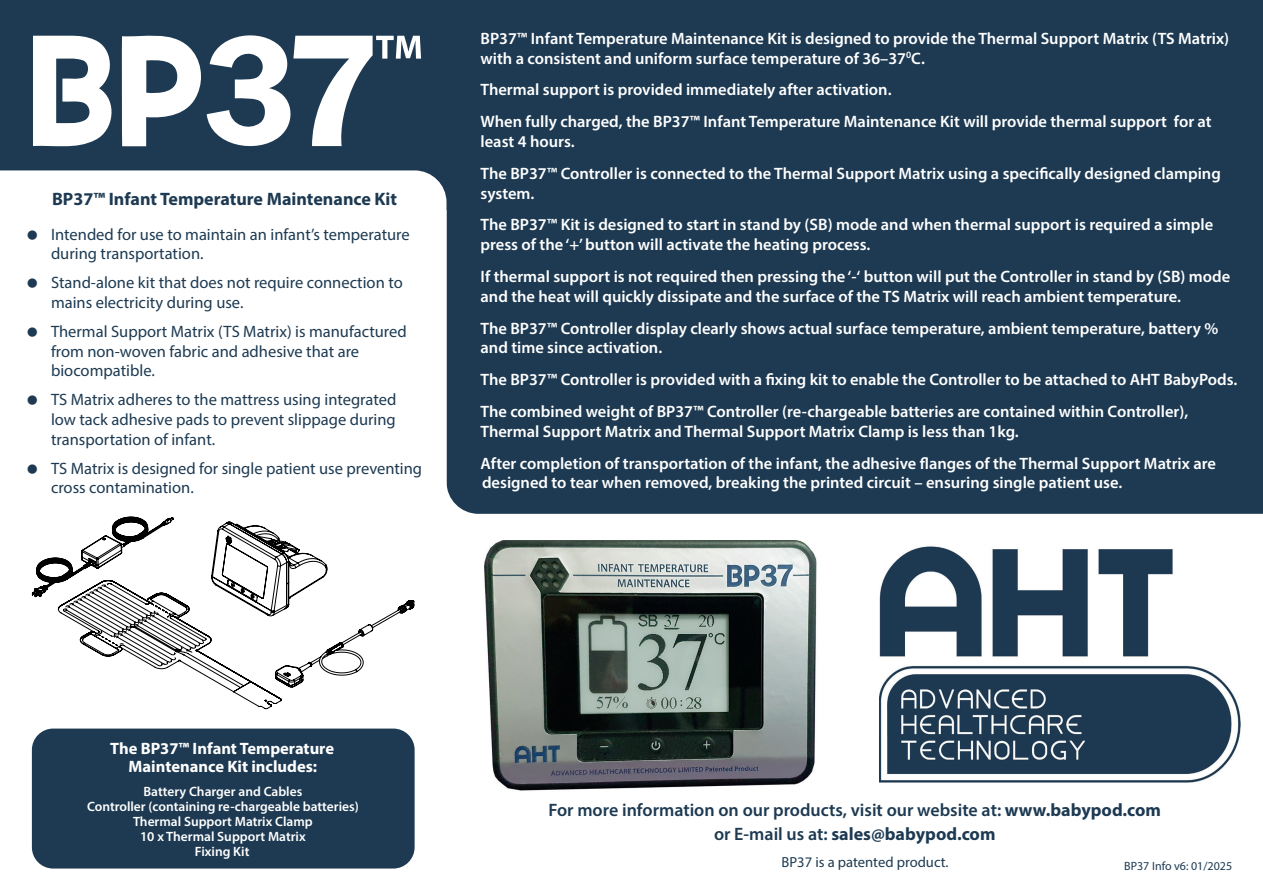
<style>
.page{position:relative;width:1263px;height:893px;background:#fff}
.page>*{position:absolute;margin:0;border:0;box-sizing:border-box;transform-origin:0 0}
.t1{font:600 18px/24px "Myriad Pro";color:#1d3a52;text-align:center}
.t2{font:700 18px "Myriad Pro";color:#1d3a52}
.t3{font:600 16.5px/31.8px "Myriad Pro";color:#fff}
.t4{font:16.5px/19.8px "Myriad Pro";color:#1d3a52}
.t5{font:700 16.5px/18px "Myriad Pro";color:#fff;text-align:center}
.t6{font:14.7px "Myriad Pro";color:#1d3a52}
.t7{font:600 13.5px/15px "Myriad Pro";color:#fff;text-align:center}
.t8{font:12px "Myriad Pro";color:#1d3a52}
.s1{font-weight:700}
</style>
<div class="page">
<div style="left:0;top:0;width:448px;height:210px;background:#1d3a52"></div>
<img style="left:879px;top:546px;width:362px;height:237px">
<div style="left:446px;top:0;width:817px;height:514px;background:#1d3a52"></div>
<div style="left:32px;top:729px;width:383px;height:139px;background:#1d3a52;border-radius:21px"></div>
<svg style="left:33px;top:35px;width:388px;height:112px"></svg>
<svg style="left:0;top:170px;width:446px;height:347px"></svg>
<svg style="left:32px;top:517px;width:383px;height:192px"></svg>
<img style="left:484px;top:540px;width:333px;height:251px">
<p class="t2" style="left:52px;top:187px;width:347px">BP37™ Infant Temperature Maintenance Kit</p>
<p class="t4" style="left:51px;top:224px;width:360px">Intended for use to maintain an infant’s temperature during transportation.</p>
<p class="t4" style="left:51px;top:272px;width:353px">Stand-alone kit that does not require connection to mains electricity during use.</p>
<p class="t4" style="left:51px;top:321px;width:357px">Thermal Support Matrix (TS Matrix) is manufactured from non-woven fabric and adhesive that are biocompatible.</p>
<p class="t4" style="left:51px;top:389px;width:347px;text-align:justify">TS Matrix adheres to the mattress using integrated low tack adhesive pads to prevent slippage during transportation of infant.</p>
<p class="t4" style="left:51px;top:458px;width:373px">TS Matrix is designed for single patient use preventing cross contamination.</p>
<p class="t3" style="left:480px;top:28px;width:750px;line-height:19.8px">BP37™ Infant Temperature Maintenance Kit is designed to provide the Thermal Support Matrix (TS Matrix) with a consistent and uniform surface temperature of 36–37<sup>0</sup>C.</p>
<p class="t3" style="left:480px;top:74px;width:733px">Thermal support is provided immediately after activation.<br>When fully charged, the BP37™ Infant Temperature Maintenance Kit will provide thermal support for at</p>
<p class="t3" style="left:480px;top:125px;width:742px">least 4 hours.<br>The BP37™ Controller is connected to the Thermal Support Matrix using a specifically designed clamping</p>
<p class="t3" style="left:480px;top:177px;width:734px">system.<br>The BP37™ Kit is designed to start in stand by (SB) mode and when thermal support is required a simple</p>
<p class="t3" style="left:480px;top:228px;width:751px">press of the ‘+’ button will activate the heating process.<br>If thermal support is not required then pressing the ‘-‘ button will put the Controller in stand by (SB) mode</p>
<p class="t3" style="left:480px;top:280px;width:739px">and the heat will quickly dissipate and the surface of the TS Matrix will reach ambient temperature.<br>The BP37™ Controller display clearly shows actual surface temperature, ambient temperature, battery %</p>
<p class="t3" style="left:480px;top:332px;width:758px">and time since activation.<br>The BP37™ Controller is provided with a fixing kit to enable the Controller to be attached to AHT BabyPods.<br>The combined weight of BP37™ Controller (re-chargeable batteries are contained within Controller),</p>
<p class="t3" style="left:480px;top:415px;width:737px">Thermal Support Matrix and Thermal Support Matrix Clamp is less than 1kg.<br>After completion of transportation of the infant, the adhesive flanges of the Thermal Support Matrix are</p>
<p class="t3" style="left:482px;top:467px;width:642px">designed to tear when removed, breaking the printed circuit – ensuring single patient use.</p>
<p class="t5" style="left:110px;top:739px;width:225px">The BP37™ Infant Temperature<br>Maintenance Kit includes:</p>
<p class="t7" style="left:87px;top:783px;width:273px">Battery Charger and Cables<br>Controller (containing re-chargeable batteries)<br>Thermal Support Matrix Clamp<br>10 x Thermal Support Matrix<br>Fixing Kit</p>
<p class="t1" style="left:548px;top:798px;width:614px">For more information on our products, visit our website at: <span class="s1">www.babypod.com </span>or E-mail us at: <span class="s1">sales@babypod.com</span></p>
<p class="t6" style="left:781px;top:853px;width:169px">BP37 is a patented product.</p>
<p class="t8" style="left:1124px;top:858px;width:109px">BP37 Info v6: 01/2025</p>
</div>
